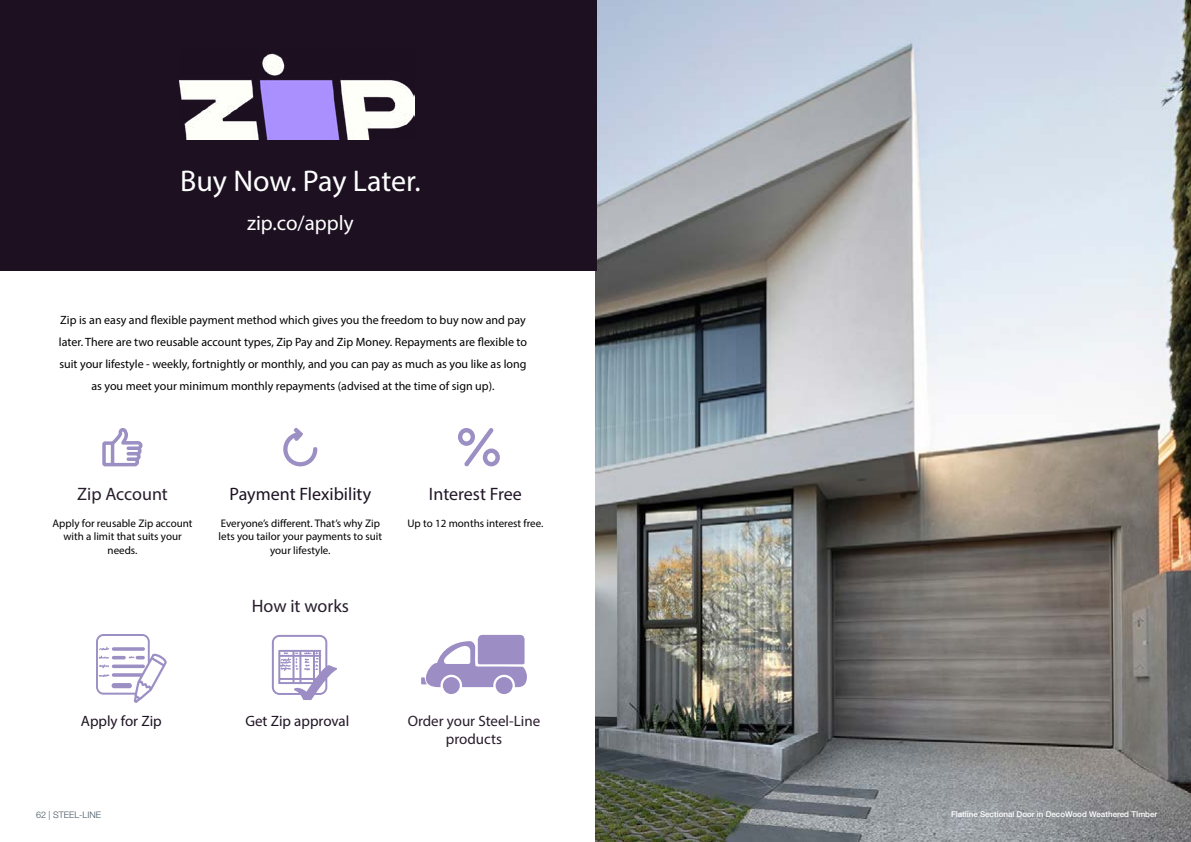
<style>
.page{position:relative;width:1191px;height:842px;background:#fff}
.page>*{position:absolute;margin:0;border:0;box-sizing:border-box;transform-origin:0 0}
.t1{font:30px "Myriad Pro";color:#fff}
.t2{font:21px "Myriad Pro";color:#fff}
.t3{font:18px "Myriad Pro";color:#1d1223}
.t4{font:18px "Myriad Pro";color:#221728}
.t5{font:18px "Myriad Pro";color:#281d2d}
.t6{font:18px "Myriad Pro";color:#271c2c}
.t7{font:15px/18px "Myriad Pro";color:#281c2c;text-align:center}
.t8{font:15px "Myriad Pro";color:#201424}
.t9{font:15px "Myriad Pro";color:#1e1323}
.t10{font:12px/22px "Myriad Pro";color:#000;text-align:center}
.t11{font:11px/13.2px "Myriad Pro";color:#000;text-align:center}
.t12{font:300 9px "Helvetica Neue";color:#445661}
.t13{font:500 8px "Helvetica Neue";color:#fff}
</style>
<div class="page">
<img style="left:595px;top:0;width:596px;height:842px">
<div style="left:0;top:0;width:596px;height:271px;background:#1c1021"></div>
<img style="left:179px;top:53px;width:235px;height:87px">
<svg style="left:102px;top:428px;width:41px;height:39px"></svg>
<svg style="left:283px;top:427px;width:35px;height:40px"></svg>
<svg style="left:458px;top:428px;width:42px;height:39px"></svg>
<svg style="left:96px;top:634px;width:71px;height:69px"></svg>
<svg style="left:272px;top:635px;width:65px;height:65px"></svg>
<svg style="left:421px;top:635px;width:106px;height:59px"></svg>
<h1 class="t1" style="left:180px;top:162px;width:242px">Buy Now. Pay Later.</h1>
<h2 class="t2" style="left:247px;top:210px;width:108px">zip.co/apply</h2>
<p class="t10" style="left:59px;top:309px;width:469px">Zip is an easy and flexible payment method which gives you the freedom to buy now and pay later. There are two reusable account types, Zip Pay and Zip Money. Repayments are flexible to suit your lifestyle - weekly, fortnightly or monthly, and you can pay as much as you like as long as you meet your minimum monthly repayments (advised at the time of sign up).</p>
<h3 class="t5" style="left:77px;top:482px;width:92px">Zip Account</h3>
<p class="t11" style="left:53px;top:517px;width:141px">Apply for reusable Zip account with a limit that suits your needs.</p>
<h3 class="t3" style="left:229px;top:482px;width:143px">Payment Flexibility</h3>
<p class="t11" style="left:219px;top:517px;width:165px">Everyone’s different. That’s why Zip lets you tailor your payments to suit your lifestyle.</p>
<h3 class="t6" style="left:252px;top:595px;width:99px">How it works</h3>
<h3 class="t4" style="left:429px;top:482px;width:94px">Interest Free</h3>
<p class="t11" style="left:407px;top:517px;width:137px">Up to 12 months interest free.</p>
<p class="t9" style="left:81px;top:711px;width:82px">Apply for Zip</p>
<p class="t8" style="left:245px;top:711px;width:106px">Get Zip approval</p>
<p class="t7" style="left:408px;top:711px;width:134px">Order your Steel-Line products</p>
<p class="t12" style="left:36px;top:809px;width:67px">62 | STEEL-LINE</p>
<p class="t13" style="left:951px;top:809px;width:208px">Flatline Sectional Door in DecoWood Weathered TImber</p>
</div>
